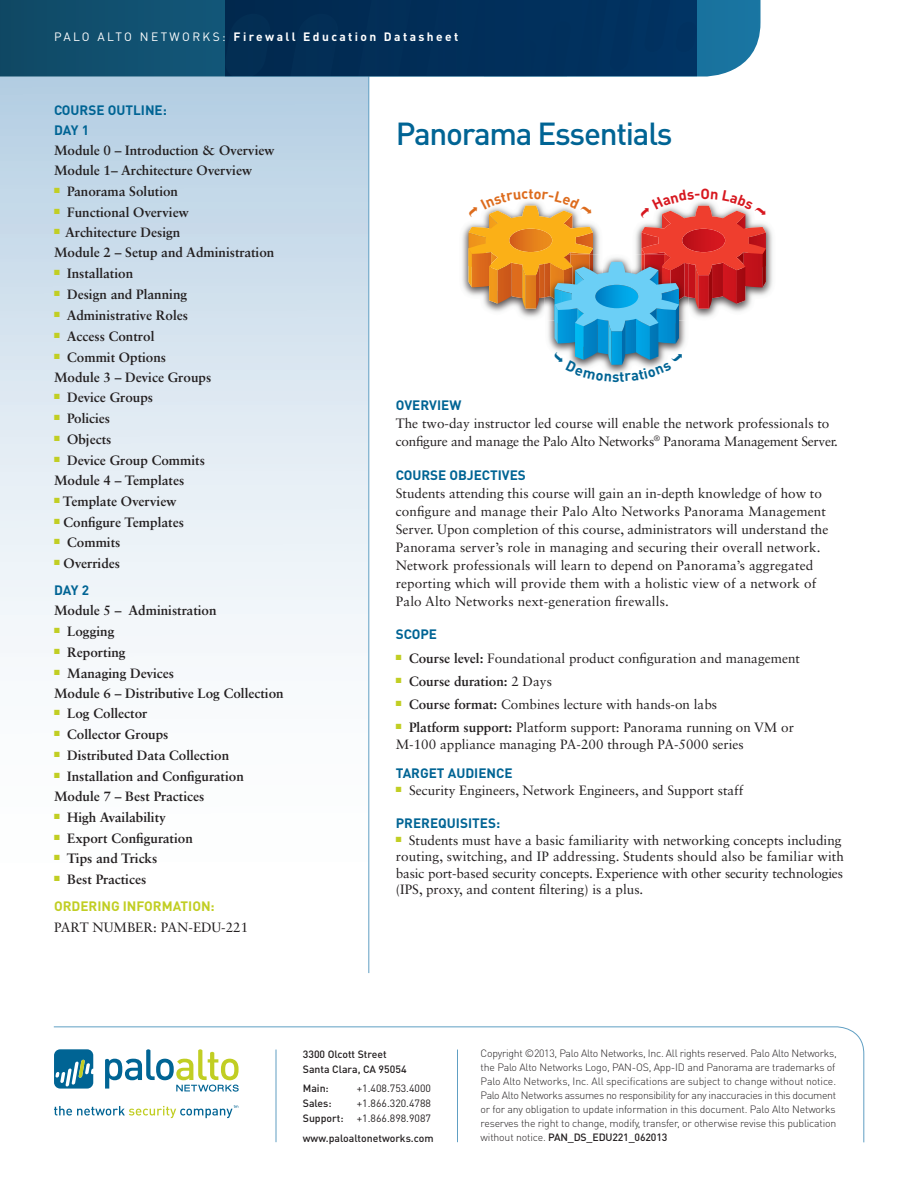
<style>
.page{position:relative;width:918px;height:1188px;background:#fff}
.page>*{position:absolute;margin:0;border:0;box-sizing:border-box;transform-origin:0 0}
.t1{font:500 31.5px "DINOT";letter-spacing:-.04em;color:#006494}
.Feature_Head{font:13.5px/18px "Sabon LT Std";color:#231f20}
.Feature_Head-2{font:700 13.5px "Sabon LT Std";color:#231f20}
.text__no_indent{font:13.5px/16.5px "Sabon LT Std";color:#231f20}
.Feature_Head-3{font:700 13.5px "DINOT";color:#006494}
.text__no_indent-2{font:700 13.5px "Sabon LT Std";color:#231f20}
.Feature_Head-4{font:700 13.5px "DINOT";color:#c1ce23}
.text__no_indent-3{font:700 13.5px "DINOT";color:#006494}
.t2{font:700 12px "DINOT";letter-spacing:.2em;color:#fff}
.bullets__space_after{font:300 10.5px/14px "DINOT";letter-spacing:-.02em;color:#231f20}
.t3{font:500 10.5px/15px "DINOT";color:#231f20}
.t4{font:10.5px "DINOT";color:#231f20}
.s1{font-weight:400}
.s2{font-family:"DINOT";font-weight:700;color:#006494}
.s3{font-weight:700}
.s4{font-weight:500}
</style>
<div class="page">
<svg style="left:0;top:76px;width:369px;height:897px"></svg>
<svg style="left:0;top:0;width:760px;height:76px;background:#0a3f66"></svg>
<svg style="left:53px;top:1026px;width:811px;height:117px"></svg>
<hr style="left:457px;top:1050px;width:1px;height:92px;background:#609fc3">
<hr style="left:276px;top:1050px;width:1px;height:92px;background:#609fc3">
<img style="left:767px;top:226px;width:6px;height:67px">
<img style="left:462px;top:226px;width:5px;height:67px">
<svg style="left:467px;top:201px;width:300px;height:173px"></svg>
<p class="t2" style="left:54px;top:28px;width:406px"><span class="s1">PALO ALTO NETWORKS:</span> Firewall Education Datasheet</p>
<p class="Feature_Head-3" style="left:54px;top:101px;width:114px">COURSE OUTLINE:</p>
<p class="Feature_Head-3" style="left:54px;top:121px;width:37px">DAY 1</p>
<p class="Feature_Head-2" style="left:54px;top:142px;width:222px">Module 0 – Introduction &amp; Overview</p>
<p class="Feature_Head-2" style="left:54px;top:162px;width:200px">Module 1– Architecture Overview</p>
<p class="Feature_Head-2" style="left:54px;top:183px;width:126px"><sup>■</sup> Panorama Solution</p>
<p class="Feature_Head-2" style="left:54px;top:203px;width:136px"><sup>■</sup> Functional Overview</p>
<p class="Feature_Head-2" style="left:54px;top:224px;width:128px"><sup>■</sup> Architecture Design</p>
<p class="Feature_Head-2" style="left:54px;top:244px;width:222px">Module 2 – Setup and Administration</p>
<p class="Feature_Head-2" style="left:54px;top:265px;width:81px"><sup>■</sup> Installation</p>
<p class="Feature_Head-2" style="left:54px;top:286px;width:135px"><sup>■</sup> Design and Planning</p>
<p class="Feature_Head-2" style="left:54px;top:307px;width:135px"><sup>■</sup> Administrative Roles</p>
<p class="Feature_Head-2" style="left:54px;top:328px;width:102px"><sup>■</sup> Access Control</p>
<p class="Feature_Head-2" style="left:54px;top:348px;width:114px"><sup>■</sup> Commit Options</p>
<p class="Feature_Head-2" style="left:54px;top:369px;width:159px">Module 3 – Device Groups</p>
<p class="Feature_Head-2" style="left:54px;top:389px;width:101px"><sup>■</sup> Device Groups</p>
<p class="Feature_Head-2" style="left:54px;top:410px;width:58px"><sup>■</sup> Policies</p>
<p class="Feature_Head-2" style="left:54px;top:431px;width:59px"><sup>■</sup> Objects</p>
<p class="Feature_Head-2" style="left:54px;top:452px;width:152px"><sup>■</sup> Device Group Commits</p>
<p class="Feature_Head-2" style="left:54px;top:472px;width:132px">Module 4 – Templates</p>
<p class="Feature_Head-2" style="left:54px;top:493px;width:124px"><sup>■</sup> Template Overview</p>
<p class="Feature_Head-2" style="left:54px;top:514px;width:131px"><sup>■</sup> Configure Templates</p>
<p class="Feature_Head-2" style="left:54px;top:534px;width:68px"><sup>■</sup> Commits</p>
<p class="Feature_Head-2" style="left:54px;top:555px;width:68px"><sup>■</sup> Overrides</p>
<p class="Feature_Head-3" style="left:54px;top:581px;width:37px">DAY 2</p>
<p class="Feature_Head-2" style="left:54px;top:602px;width:164px">Module 5 – Administration</p>
<p class="Feature_Head-2" style="left:54px;top:623px;width:62px"><sup>■</sup> Logging</p>
<p class="Feature_Head-2" style="left:54px;top:644px;width:73px"><sup>■</sup> Reporting</p>
<p class="Feature_Head-2" style="left:54px;top:665px;width:122px"><sup>■</sup> Managing Devices</p>
<p class="Feature_Head-2" style="left:54px;top:685px;width:231px">Module 6 – Distributive Log Collection</p>
<p class="Feature_Head-2" style="left:54px;top:705px;width:95px"><sup>■</sup> Log Collector</p>
<p class="Feature_Head-2" style="left:54px;top:726px;width:116px"><sup>■</sup> Collector Groups</p>
<p class="Feature_Head-2" style="left:54px;top:747px;width:177px"><sup>■</sup> Distributed Data Collection</p>
<p class="Feature_Head-2" style="left:54px;top:768px;width:191px"><sup>■</sup> Installation and Configuration</p>
<p class="Feature_Head-2" style="left:54px;top:788px;width:152px">Module 7 – Best Practices</p>
<p class="Feature_Head-2" style="left:54px;top:809px;width:113px"><sup>■</sup> High Availability</p>
<p class="Feature_Head-2" style="left:54px;top:830px;width:140px"><sup>■</sup> Export Configuration</p>
<p class="Feature_Head-2" style="left:54px;top:850px;width:105px"><sup>■</sup> Tips and Tricks</p>
<p class="Feature_Head-2" style="left:54px;top:871px;width:94px"><sup>■</sup> Best Practices</p>
<p class="Feature_Head-4" style="left:54px;top:897px;width:162px">ORDERING INFORMATION:</p>
<p class="text__no_indent" style="left:54px;top:919px;width:196px">PART NUMBER: PAN-EDU-221</p>
<p class="t1" style="left:396px;top:112px;width:278px">Panorama Essentials</p>
<p class="Feature_Head" style="left:396px;top:396px;width:444px"><span class="s2">OVERVIEW<br></span>The two-day instructor led course will enable the network professionals to configure and manage the Palo Alto Networks<sup>®</sup> Panorama Management Server.</p>
<p class="Feature_Head" style="left:396px;top:466px;width:434px"><span class="s2">COURSE OBJECTIVES<br></span>Students attending this course will gain an in-depth knowledge of how to configure and manage their Palo Alto Networks Panorama Management Server. Upon completion of this course, administrators will understand the Panorama server’s role in managing and securing their overall network.<br>Network professionals will learn to depend on Panorama’s aggregated reporting which will provide them with a holistic view of a network of Palo Alto Networks next-generation firewalls.</p>
<p class="Feature_Head-3" style="left:396px;top:625px;width:43px">SCOPE</p>
<p class="text__no_indent" style="left:396px;top:650px;width:406px"><sup>■</sup> <span class="s3">Course level:</span> Foundational product configuration and management</p>
<p class="text__no_indent-2" style="left:396px;top:673px;width:158px"><sup>■</sup> Course duration: <span class="s1">2 Days</span></p>
<p class="text__no_indent" style="left:396px;top:696px;width:323px"><sup>■</sup> <span class="s3">Course format:</span> Combines lecture with hands-on labs</p>
<p class="text__no_indent" style="left:396px;top:719px;width:400px"><sup>■</sup> <span class="s3">Platform support:</span> Platform support: Panorama running on VM or<br>M-100 appliance managing PA-200 through PA-5000 series</p>
<p class="text__no_indent-3" style="left:396px;top:764px;width:118px">TARGET AUDIENCE</p>
<p class="text__no_indent" style="left:396px;top:782px;width:349px"><sup>■</sup> Security Engineers, Network Engineers, and Support staff</p>
<p class="Feature_Head-3" style="left:396px;top:814px;width:106px">PREREQUISITES:</p>
<p class="Feature_Head" style="left:396px;top:832px;width:450px;line-height:16.5px"><sup>■</sup> Students must have a basic familiarity with networking concepts including routing, switching, and IP addressing. Students should also be familiar with basic port-based security concepts. Experience with other security technologies (IPS, proxy, and content filtering) is a plus.</p>
<p class="t3" style="left:303px;top:1046px;width:105px">3300 Olcott Street<br>Santa Clara, CA 95054</p>
<p class="t3" style="left:303px;top:1080px;width:28px">Main:</p>
<p class="t4" style="left:357px;top:1081px;width:76px">+1.408.753.4000</p>
<p class="t3" style="left:303px;top:1095px;width:30px">Sales:</p>
<p class="t4" style="left:357px;top:1096px;width:76px">+1.866.320.4788</p>
<p class="t3" style="left:303px;top:1110px;width:42px">Support:</p>
<p class="t4" style="left:357px;top:1111px;width:76px">+1.866.898.9087</p>
<p class="t3" style="left:303px;top:1130px;width:132px">www.paloaltonetworks.com</p>
<p class="bullets__space_after" style="left:481px;top:1046px;width:358px">Copyright ©2013, Palo Alto Networks, Inc. All rights reserved. Palo Alto Networks, the Palo Alto Networks Logo, PAN-OS, App-ID and Panorama are trademarks of Palo Alto Networks, Inc. All specifications are subject to change without notice.<br>Palo Alto Networks assumes no responsibility for any inaccuracies in this document or for any obligation to update information in this document. Palo Alto Networks reserves the right to change, modify, transfer, or otherwise revise this publication without notice. <span class="s4">PAN_DS_EDU221_062013</span></p>
</div>
